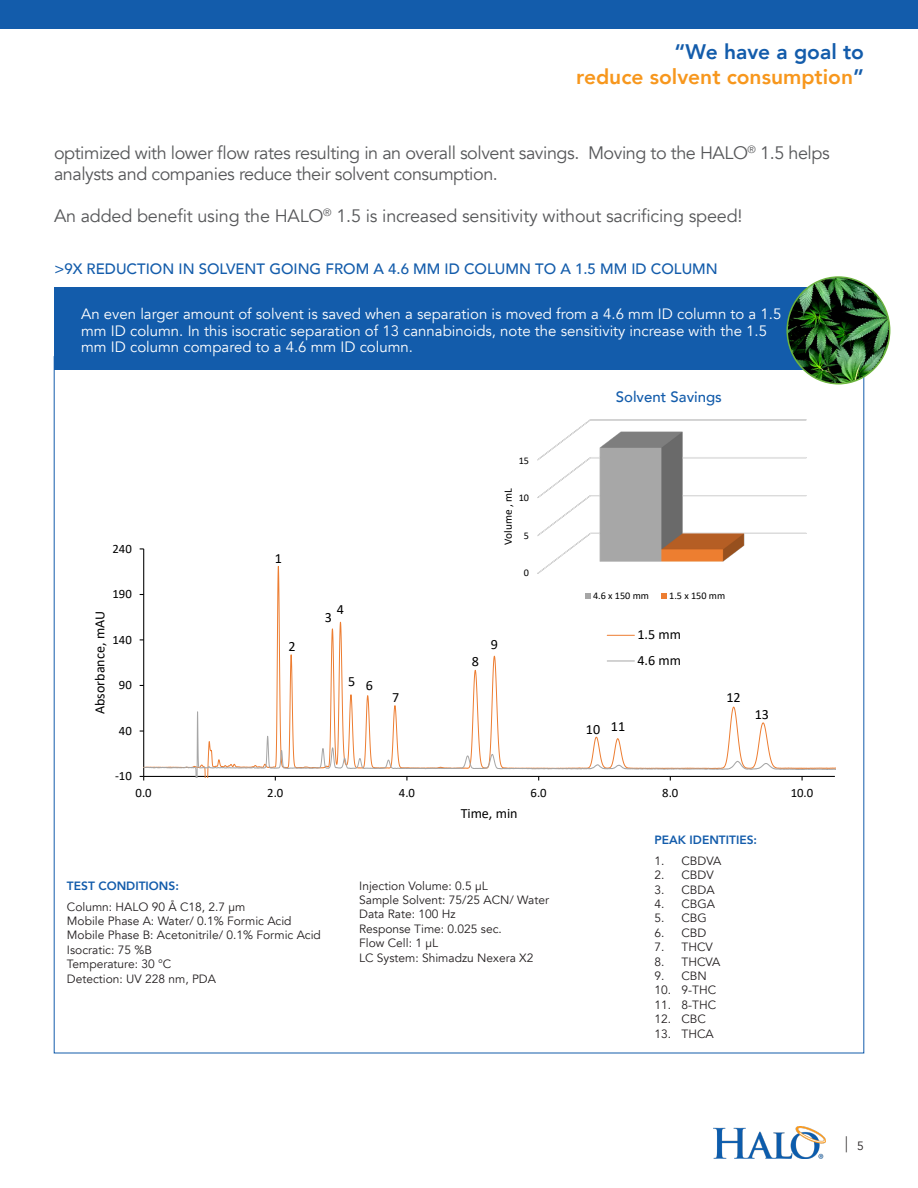
<style>
.page{position:relative;width:918px;height:1188px;background:#fff}
.page>*{position:absolute;margin:0;border:0;box-sizing:border-box;transform-origin:0 0}
.t1{font:800 21px "Avenir";color:#f7971d}
.t2{font:800 21px "Avenir";color:#135cab}
.t3{font:21px "Avenir";color:#231f20;scale:.57 1}
.body-avenir{font:18px/21px "Avenir";letter-spacing:-.025em;color:#57585a}
.t4{font:15px/16.5px "Avenir";color:#fff}
.Table_Header{font:500 15px "Avenir";color:#135cab}
.t5{font:14.1px/25.7px "Calibri";color:#000}
.t6{font:12.75px "Calibri";color:#000}
.t7{font:12px "Avenir";color:#231f20}
.t8{font:800 12px "Avenir";color:#135cab}
.t9{font:11.25px "Calibri";color:#000}
.t10{font:10.2px "Calibri";color:#000}
.s1{color:#135cab}
.s2{font-size:12px}
</style>
<div class="page">
<div style="left:0;top:0;width:918px;height:29px;background:#135cab"></div>
<img style="left:713px;top:1126px;width:112px;height:32px">
<div style="left:54px;top:287px;width:808px;height:83px;background:#135cab"></div>
<img style="left:789px;top:277px;width:101px;height:107px">
<div style="left:786px;top:276px;width:104px;height:108px;border:2px solid #6cb43f;border-radius:50%"></div>
<hr style="left:143px;top:549px;width:1px;height:227px;background:#000">
<svg style="left:144px;top:566px;width:592px;height:145px"></svg>
<svg style="left:144px;top:711px;width:692px;height:66px"></svg>
<svg style="left:607px;top:635px;width:27px;height:1px"></svg>
<svg style="left:607px;top:661px;width:27px;height:1px"></svg>
<div style="left:492px;top:415px;width:324px;height:191px;background:#fff"></div>
<img style="left:537px;top:419px;width:270px;height:155px">
<svg style="left:585px;top:594px;width:6px;height:5px"></svg>
<svg style="left:661px;top:594px;width:6px;height:5px"></svg>
<p class="t2" style="left:675px;top:36px;width:191px">“We have a goal to</p>
<p class="t1" style="left:576px;top:61px;width:289px">reduce solvent consumption<span class="s1">”</span></p>
<p class="body-avenir" style="left:54px;top:142px;width:777px">optimized with lower flow rates resulting in an overall solvent savings. Moving to the HALO<sup>®</sup> 1.5 helps analysts and companies reduce their solvent consumption.</p>
<p class="body-avenir" style="left:54px;top:205px;width:690px">An added benefit using the HALO<sup>®</sup> 1.5 is increased sensitivity without sacrificing speed!</p>
<p class="Table_Header" style="left:54px;top:256px;width:665px">&gt;9X REDUCTION IN SOLVENT GOING FROM A 4.6 MM ID COLUMN TO A 1.5 MM ID COLUMN</p>
<p class="t4" style="left:81px;top:306px;width:702px">An even larger amount of solvent is saved when a separation is moved from a 4.6 mm ID column to a 1.5 mm ID column. In this isocratic separation of 13 cannabinoids, note the sensitivity increase with the 1.5 mm ID column compared to a 4.6 mm ID column.</p>
<p class="Table_Header" style="left:616px;top:384px;width:108px">Solvent Savings</p>
<p class="t10" style="left:519px;top:453px;width:12px">15</p>
<p class="t6" style="left:112px;top:539px;width:21px">240</p>
<p class="t5" style="left:275px;top:545px;width:9px">1</p>
<p class="t9" style="left:500px;top:545px;width:59px;rotate:-90deg">Volume , mL</p>
<p class="t10" style="left:519px;top:491px;width:12px">10</p>
<p class="t10" style="left:524px;top:528px;width:7px">5</p>
<p class="t10" style="left:524px;top:566px;width:7px">0</p>
<p class="t6" style="left:112px;top:585px;width:21px">190</p>
<p class="t10" style="left:593px;top:589px;width:58px">4.6 x 150 mm</p>
<p class="t10" style="left:669px;top:589px;width:58px">1.5 x 150 mm</p>
<p class="t5" style="left:86px;top:714px;width:105px;rotate:-90deg">Absorbance, mAU</p>
<p class="t6" style="left:112px;top:630px;width:21px">140</p>
<p class="t6" style="left:119px;top:676px;width:14px">90</p>
<p class="t5" style="left:288px;top:633px;width:9px">2</p>
<p class="t5" style="left:337px;top:596px;width:9px">4</p>
<p class="t5" style="left:325px;top:604px;width:9px">3</p>
<p class="t5" style="left:348px;top:670px;width:26px">5 6</p>
<p class="t5" style="left:392px;top:684px;width:9px">7</p>
<p class="t5" style="left:472px;top:648px;width:9px">8</p>
<p class="t5" style="left:491px;top:631px;width:9px">9</p>
<p class="t5" style="left:637px;top:621px;width:45px">1.5 mm<br>4.6 mm</p>
<p class="t5" style="left:726px;top:684px;width:16px">12</p>
<p class="t5" style="left:755px;top:701px;width:16px">13</p>
<p class="t6" style="left:119px;top:721px;width:14px">40</p>
<p class="t5" style="left:586px;top:714px;width:41px">10 11</p>
<p class="t6" style="left:115px;top:767px;width:18px">-10</p>
<p class="t6" style="left:136px;top:784px;width:18px">0.0</p>
<p class="t6" style="left:267px;top:784px;width:18px">2.0</p>
<p class="t6" style="left:399px;top:784px;width:18px">4.0</p>
<p class="t6" style="left:531px;top:784px;width:18px">6.0</p>
<p class="t6" style="left:662px;top:784px;width:18px">8.0</p>
<p class="t6" style="left:791px;top:784px;width:24px">10.0</p>
<p class="t8" style="left:67px;top:876px;width:113px">TEST CONDITIONS:</p>
<p class="t7" style="left:67px;top:899px;width:180px">Column: HALO 90 Å C18, 2.7 µm</p>
<p class="t7" style="left:67px;top:914px;width:226px">Mobile Phase A: Water/ 0.1% Formic Acid</p>
<p class="t7" style="left:67px;top:928px;width:256px">Mobile Phase B: Acetonitrile/ 0.1% Formic Acid</p>
<p class="t7" style="left:67px;top:943px;width:86px">Isocratic: 75 %B</p>
<p class="t7" style="left:67px;top:957px;width:106px">Temperature: 30 °C</p>
<p class="t7" style="left:67px;top:971px;width:151px">Detection: UV 228 nm, PDA</p>
<p class="t5" style="left:461px;top:800px;width:59px">Time, min</p>
<p class="t7" style="left:359px;top:878px;width:130px">Injection Volume: 0.5 μL</p>
<p class="t7" style="left:359px;top:893px;width:191px">Sample Solvent: 75/25 ACN/ Water</p>
<p class="t7" style="left:359px;top:907px;width:98px">Data Rate: 100 Hz</p>
<p class="t7" style="left:359px;top:921px;width:144px">Response Time: 0.025 sec.</p>
<p class="t7" style="left:359px;top:936px;width:80px">Flow Cell: 1 μL</p>
<p class="t7" style="left:359px;top:950px;width:176px">LC System: Shimadzu Nexera X2</p>
<p class="t8" style="left:654px;top:830px;width:104px">PEAK IDENTITIES:</p>
<p class="t7" style="left:654px;top:853px;width:68px">1. CBDVA</p>
<p class="t7" style="left:654px;top:868px;width:61px">2. CBDV</p>
<p class="t7" style="left:654px;top:882px;width:62px">3. CBDA</p>
<p class="t7" style="left:654px;top:897px;width:62px">4. CBGA</p>
<p class="t7" style="left:654px;top:911px;width:54px">5. CBG</p>
<p class="t7" style="left:654px;top:925px;width:53px">6. CBD</p>
<p class="t7" style="left:654px;top:940px;width:60px">7. THCV</p>
<p class="t7" style="left:654px;top:954px;width:67px">8. THCVA</p>
<p class="t7" style="left:654px;top:969px;width:54px">9. CBN</p>
<p class="t7" style="left:654px;top:983px;width:63px">10. 9-THC</p>
<p class="t7" style="left:654px;top:997px;width:63px">11. 8-THC</p>
<p class="t7" style="left:654px;top:1012px;width:53px">12. CBC</p>
<p class="t7" style="left:654px;top:1026px;width:61px">13. THCA</p>
<h1 class="t3" style="left:845px;top:1132px;width:34px">| <span class="s2">5</span></h1>
</div>
